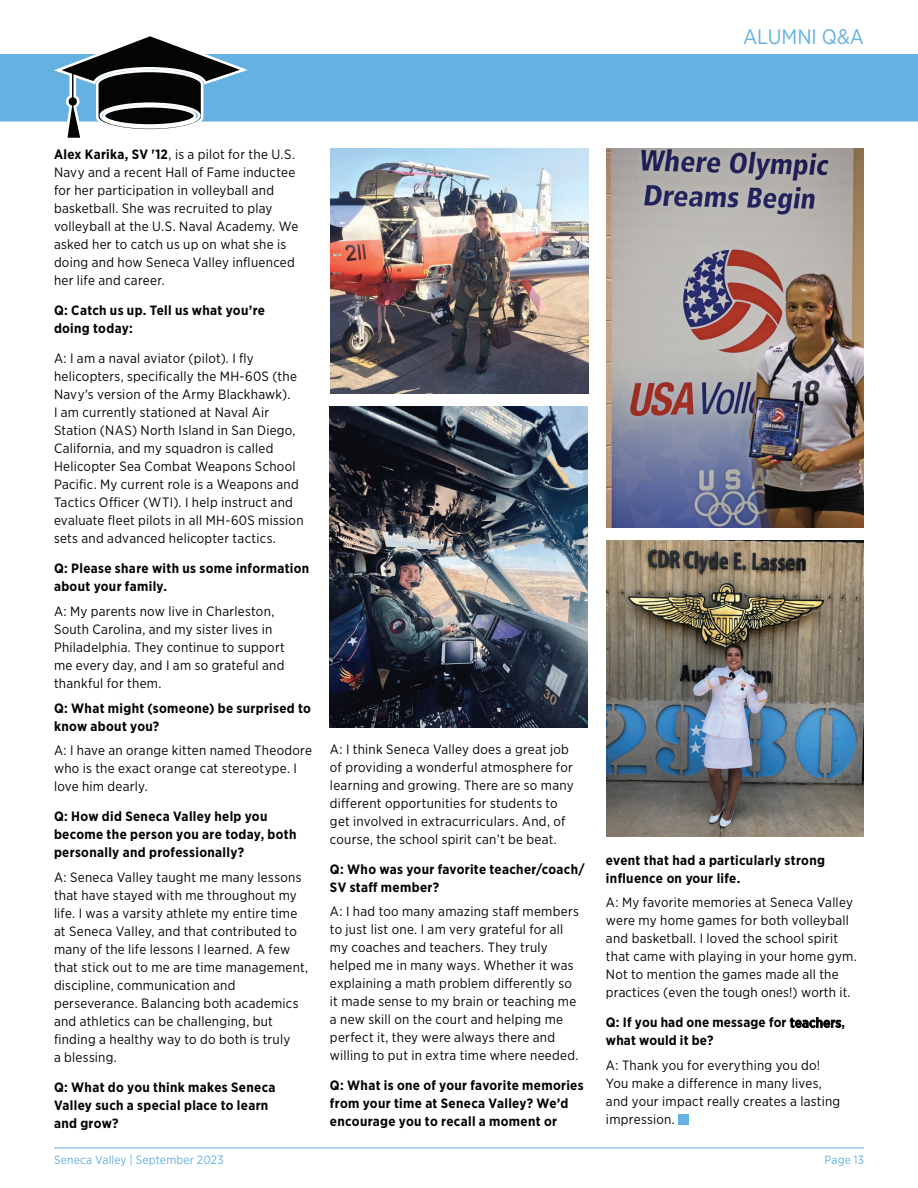
<style>
.page{position:relative;width:918px;height:1188px;background:#fff}
.page>*{position:absolute;margin:0;border:0;box-sizing:border-box;transform-origin:0 0}
.t1{font:21px "Gotham Narrow";color:#65b1e1}
.t2{font:13.5px/18px "Gotham Narrow";letter-spacing:.02em;color:#040503}
.t3{font:700 13.5px/18px "Gotham Narrow";letter-spacing:.025em;color:#040503}
.t4{font:12px "Gotham Narrow";letter-spacing:.015em;color:#65b1e1}
.s1{font-weight:700}
.s2{font-weight:500}
</style>
<div class="page">
<hr style="left:54px;top:1148px;width:810px;height:1px;background:#65b1e1">
<div style="left:0;top:54px;width:918px;height:68px;background:#65b1e1"></div>
<svg style="left:50px;top:36px;width:202px;height:102px"></svg>
<div style="left:678px;top:1114px;width:11px;height:10px;background:#65b1e1"></div>
<img style="left:606px;top:148px;width:258px;height:379px">
<img style="left:330px;top:406px;width:258px;height:322px">
<img style="left:606px;top:541px;width:258px;height:296px">
<img style="left:330px;top:148px;width:258px;height:245px">
<h1 class="t1" style="left:743px;top:23px;width:122px">ALUMNI Q&amp;A</h1>
<p class="t2" style="left:54px;top:145px;width:246px"><span class="s1">Alex Karika, SV '12</span>, is a pilot for the U.S.<br>Navy and a recent Hall of Fame inductee for her participation in volleyball and basketball. She was recruited to play volleyball at the U.S. Naval Academy. We asked her to catch us up on what she is doing and how Seneca Valley influenced her life and career.</p>
<p class="t3" style="left:54px;top:301px;width:213px">Q: Catch us up. Tell us what you’re doing today:</p>
<p class="t2" style="left:54px;top:349px;width:251px">A: I am a naval aviator (pilot). I fly helicopters, specifically the MH-60S (the Navy's version of the Army Blackhawk).<br>I am currently stationed at Naval Air Station (NAS) North Island in San Diego, California, and my squadron is called Helicopter Sea Combat Weapons School Pacific. My current role is a Weapons and Tactics Officer (WTI). I help instruct and evaluate fleet pilots in all MH-60S mission sets and advanced helicopter tactics.</p>
<p class="t3" style="left:54px;top:559px;width:257px">Q: Please share with us some information about your family.</p>
<p class="t2" style="left:54px;top:602px;width:232px">A: My parents now live in Charleston, South Carolina, and my sister lives in Philadelphia. They continue to support me every day, and I am so grateful and thankful for them.</p>
<p class="t3" style="left:54px;top:699px;width:259px">Q: What might (someone) be surprised to know about you?</p>
<p class="t2" style="left:54px;top:741px;width:260px">A: I have an orange kitten named Theodore who is the exact orange cat stereotype. I love him dearly.</p>
<p class="t3" style="left:54px;top:807px;width:244px">Q: How did Seneca Valley help you become the person you are today, both personally and professionally?</p>
<p class="t2" style="left:54px;top:868px;width:256px">A: Seneca Valley taught me many lessons that have stayed with me throughout my life. I was a varsity athlete my entire time at Seneca Valley, and that contributed to many of the life lessons I learned. A few that stick out to me are time management, discipline, communication and perseverance. Balancing both academics and athletics can be challenging, but finding a healthy way to do both is truly<br>a blessing.</p>
<p class="t3" style="left:54px;top:1078px;width:223px">Q: What do you think makes Seneca<br>Valley such a special place to learn and grow?</p>
<p class="t2" style="left:330px;top:740px;width:245px">A: I think Seneca Valley does a great job of providing a wonderful atmosphere for learning and growing. There are so many different opportunities for students to get involved in extracurriculars. And, of course, the school spirit can’t be beat.</p>
<p class="t3" style="left:330px;top:860px;width:256px">Q: Who was your favorite teacher/coach/<br>SV staff member?</p>
<p class="t2" style="left:330px;top:902px;width:250px">A: I had too many amazing staff members to just list one. I am very grateful for all my coaches and teachers. They truly helped me in many ways. Whether it was explaining a math problem differently so it made sense to my brain or teaching me a new skill on the court and helping me perfect it, they were always there and willing to put in extra time where needed.</p>
<p class="t3" style="left:330px;top:1076px;width:255px">Q: What is one of your favorite memories from your time at Seneca Valley? We’d encourage you to recall a moment or</p>
<p class="t3" style="left:606px;top:851px;width:221px">event that had a particularly strong influence on your life.</p>
<p class="t2" style="left:606px;top:893px;width:252px">A: My favorite memories at Seneca Valley were my home games for both volleyball and basketball. I loved the school spirit that came with playing in your home gym.<br>Not to mention the games made all the practices (even the tough ones!) worth it.</p>
<p class="t3" style="left:606px;top:1014px;width:241px">Q: If you had one message for <span class="s2">teachers</span>, what would it be?</p>
<p class="t2" style="left:606px;top:1056px;width:236px">A: Thank you for everything you do!<br>You make a difference in many lives, and your impact really creates a lasting impression.</p>
<p class="t4" style="left:54px;top:1153px;width:171px">Seneca Valley | September 2023</p>
<p class="t4" style="left:824px;top:1153px;width:41px">Page 13</p>
</div>
